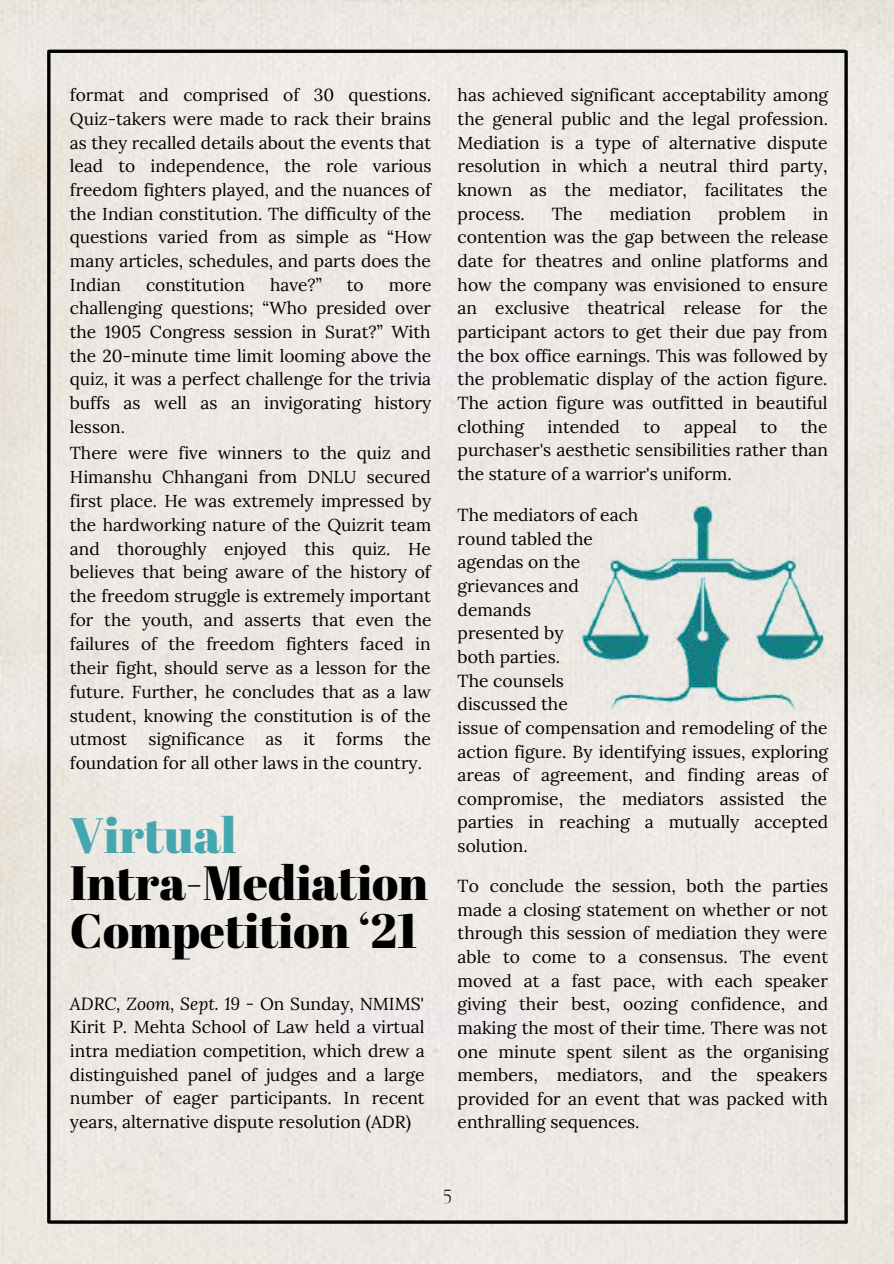
<style>
.page{position:relative;width:894px;height:1264px;background:#fff}
.page>*{position:absolute;margin:0;border:0;box-sizing:border-box;transform-origin:0 0}
.t1{font:49.5px "Abril Fatface";color:#45a6af}
.t2{font:48.15px/47.7px "Abril Fatface";color:#000}
.t3{font:300 21px "Abril";color:#000}
.t4{font:17.4px/23.7px "Lora";color:#000;text-align:justify}
.s1{font-style:italic}
</style>
<div class="page">
<div style="left:0;top:0;width:893px;height:1263px;background:#ece9e4"></div>
<hr style="left:49px;top:50px;width:795px;height:3px;background:#000">
<hr style="left:50px;top:1220px;width:795px;height:3px;background:#000">
<hr style="left:844px;top:52px;width:3px;height:1169px;background:#000">
<hr style="left:47px;top:53px;width:3px;height:1168px;background:#000">
<img style="left:575px;top:492px;width:253px;height:220px">
<p class="t4" style="left:70px;top:83px;width:363px">format and comprised of 30 questions.<br>Quiz-takers were made to rack their brains as they recalled details about the events that lead to independence, the role various freedom fighters played, and the nuances of the Indian constitution. The difficulty of the questions varied from as simple as “How many articles, schedules, and parts does the Indian</p>
<p class="t4" style="left:146px;top:272px;width:100px">constitution</p>
<p class="t4" style="left:270px;top:272px;width:53px">have?”</p>
<p class="t4" style="left:347px;top:272px;width:18px">to</p>
<p class="t4" style="left:70px;top:272px;width:363px;text-indent:319px">more challenging questions; “Who presided over the 1905 Congress session in Surat?” With the 20-minute time limit looming above the quiz, it was a perfect challenge for the trivia buffs as well as an invigorating history lesson.</p>
<p class="t4" style="left:70px;top:441px;width:363px">There were five winners to the quiz and Himanshu Chhangani from DNLU secured first place. He was extremely impressed by the hardworking nature of the Quizrit team and thoroughly enjoyed this quiz. He believes that being aware of the history of the freedom struggle is extremely important for the youth, and asserts that even the failures of the freedom fighters faced in their fight, should serve as a lesson for the future. Further, he concludes that as a law student, knowing the constitution is of the utmost significance as it forms the foundation for all other laws in the country.</p>
<h1 class="t1" style="left:70px;top:800px;width:168px">Virtual</h1>
<h2 class="t2" style="left:70px;top:858px;width:359px">Intra-Mediation<br>Competition ‘21</h2>
<p class="t4" style="left:70px;top:991px;width:356px"><span class="s1">ADRC, Zoom, Sept. 19 -</span> On Sunday, NMIMS' Kirit P. Mehta School of Law held a virtual intra mediation competition, which drew a distinguished panel of judges and a large number of eager participants. In recent years, alternative dispute resolution (ADR)</p>
<p class="t4" style="left:457px;top:83px;width:372px">has achieved significant acceptability among the general public and the legal profession.<br>Mediation is a type of alternative dispute resolution in which a neutral third party, known as the mediator, facilitates the process.</p>
<p class="t4" style="left:551px;top:201px;width:32px">The</p>
<p class="t4" style="left:609px;top:201px;width:83px">mediation</p>
<p class="t4" style="left:717px;top:201px;width:69px">problem</p>
<p class="t4" style="left:457px;top:201px;width:372px;text-indent:355px">in contention was the gap between the release date for theatres and online platforms and how the company was envisioned to ensure an exclusive theatrical release for the participant actors to get their due pay from the box office earnings. This was followed by the problematic display of the action figure.<br>The action figure was outfitted in beautiful clothing</p>
<p class="t4" style="left:457px;top:414px;width:372px;text-indent:343px">the purchaser's aesthetic sensibilities rather than the stature of a warrior's uniform.</p>
<p class="t4" style="left:547px;top:414px;width:74px">intended</p>
<p class="t4" style="left:643px;top:414px;width:18px">to</p>
<p class="t4" style="left:683px;top:414px;width:54px">appeal</p>
<p class="t4" style="left:760px;top:414px;width:18px">to</p>
<p class="t4" style="left:457px;top:502px;width:372px;text-align:left">The mediators of each<br>round tabled the<br>agendas on the<br>grievances and<br>demands<br>presented by<br>both parties.<br>The counsels<br>discussed the<br>issue of compensation and remodeling of the action figure. By identifying issues, exploring areas of agreement, and finding areas of compromise, the mediators assisted the parties in reaching a mutually accepted solution.</p>
<p class="t4" style="left:457px;top:873px;width:372px">To conclude the session, both the parties made a closing statement on whether or not through this session of mediation they were able to come to a consensus. The event moved at a fast pace, with each speaker giving their best, oozing confidence, and making the most of their time. There was not one minute spent silent as the organising members, mediators, and the speakers provided for an event that was packed with enthralling sequences.</p>
<p class="t3" style="left:442px;top:1180px;width:11px">5</p>
</div>
